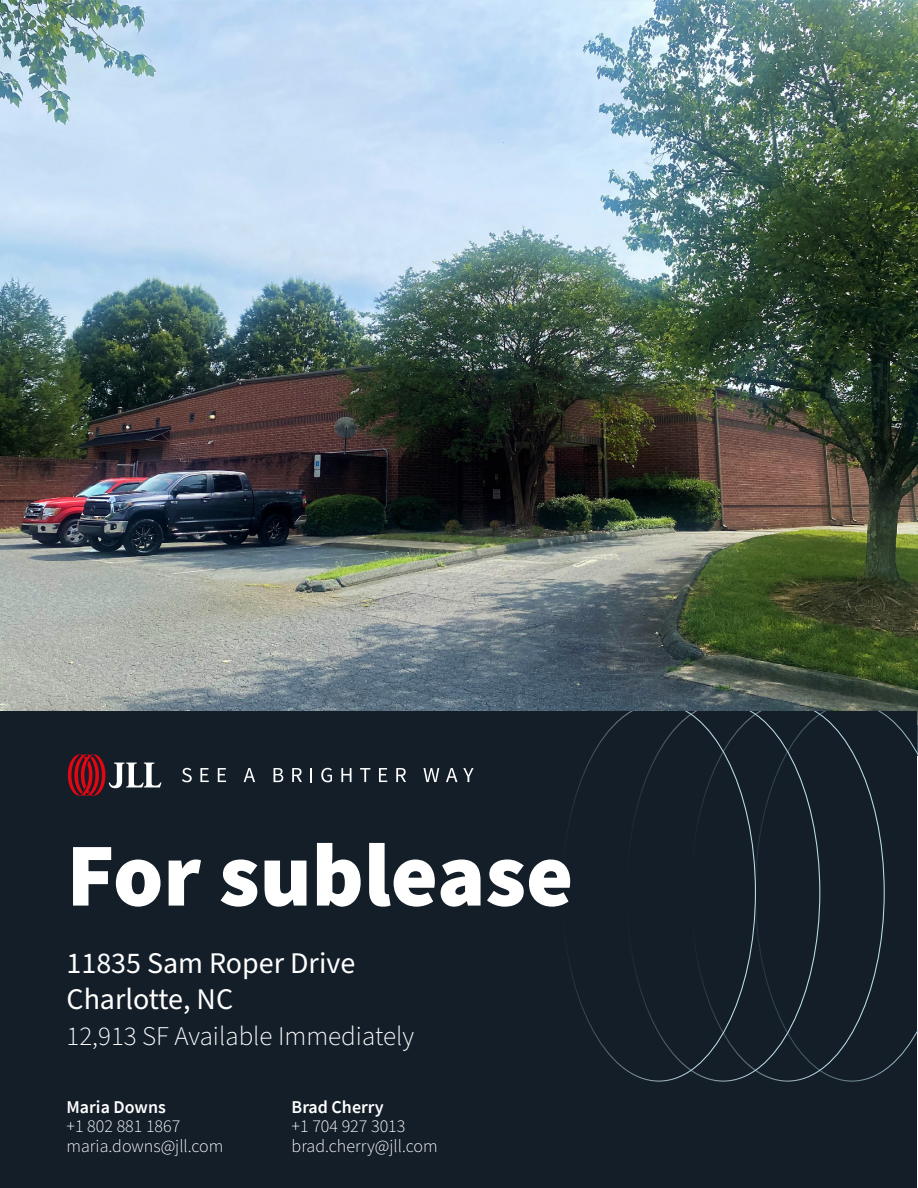
<style>
.page{position:relative;width:918px;height:1188px;background:#fff}
.page>*{position:absolute;margin:0;border:0;box-sizing:border-box;transform-origin:0 0}
.t1{font:900 90px "Source Sans Pro";color:#fff}
.t2{font:30px/36px "Source Sans Pro";color:#fff}
.t3{font:300 27px "Source Sans Pro";color:#fff}
.t4{font:300 18px/19.5px "Source Sans Pro";color:#fff}
.t5{font:600 18px "Source Sans Pro";color:#fff}
</style>
<div class="page">
<img style="left:0;top:0;width:918px;height:712px">
<div style="left:0;top:712px;width:917px;height:476px;background:#131e29"></div>
<svg style="left:182px;top:768px;width:10px;height:14px"></svg>
<svg style="left:200px;top:768px;width:9px;height:14px"></svg>
<svg style="left:218px;top:768px;width:8px;height:14px"></svg>
<svg style="left:244px;top:768px;width:11px;height:14px"></svg>
<svg style="left:274px;top:768px;width:9px;height:14px"></svg>
<svg style="left:292px;top:768px;width:10px;height:14px"></svg>
<svg style="left:310px;top:768px;width:2px;height:14px"></svg>
<svg style="left:321px;top:768px;width:11px;height:14px"></svg>
<svg style="left:341px;top:768px;width:11px;height:14px"></svg>
<svg style="left:360px;top:768px;width:10px;height:14px"></svg>
<svg style="left:379px;top:768px;width:8px;height:14px"></svg>
<svg style="left:396px;top:768px;width:10px;height:14px"></svg>
<svg style="left:423px;top:768px;width:16px;height:14px"></svg>
<svg style="left:446px;top:768px;width:11px;height:14px"></svg>
<svg style="left:463px;top:768px;width:11px;height:14px"></svg>
<svg style="left:68px;top:754px;width:94px;height:42px"></svg>
<svg style="left:820px;top:712px;width:65px;height:370px"></svg>
<svg style="left:756px;top:712px;width:64px;height:370px"></svg>
<svg style="left:568px;top:712px;width:188px;height:370px"></svg>
<h1 class="t1" style="left:67px;top:813px;width:508px">For sublease</h1>
<h2 class="t2" style="left:67px;top:946px;width:290px">11835 Sam Roper Drive<br>Charlotte, NC</h2>
<h3 class="t3" style="left:67px;top:1018px;width:349px">12,913 SF Available Immediately</h3>
<p class="t5" style="left:67px;top:1095px;width:101px">Maria Downs</p>
<p class="t4" style="left:67px;top:1117px;width:158px">+1 802 881 1867 maria.downs@jll.com</p>
<p class="t5" style="left:292px;top:1095px;width:94px">Brad Cherry</p>
<p class="t4" style="left:292px;top:1117px;width:148px">+1 704 927 3013 brad.cherry@jll.com</p>
</div>
